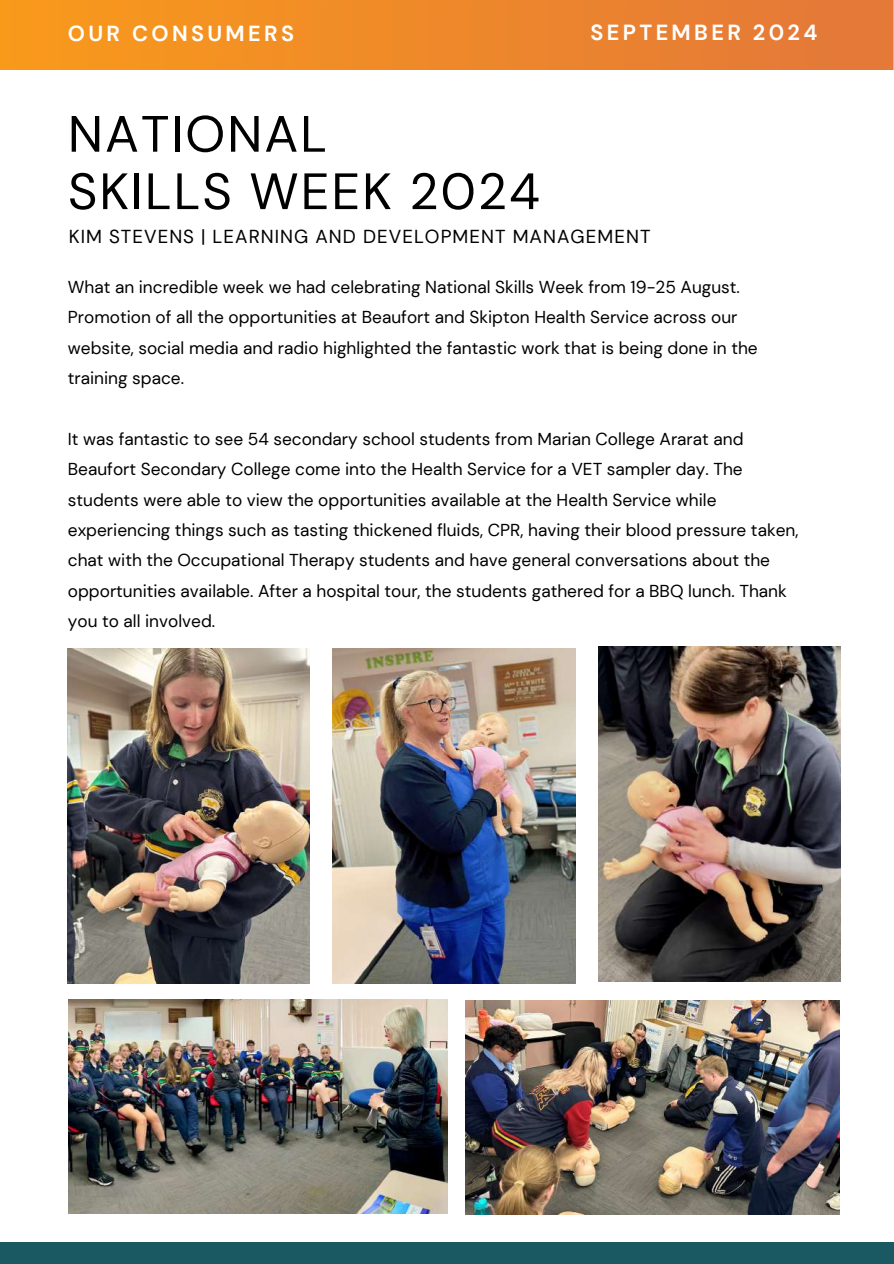
<style>
.page{position:relative;width:894px;height:1264px;background:#fff}
.page>*{position:absolute;margin:0;border:0;box-sizing:border-box;transform-origin:0 0}
.t1{font:51px/57.3px "DM Sans";letter-spacing:.04em;color:#000}
.t2{font:700 21.75px "DM Sans";letter-spacing:.155em;color:#fff}
.t3{font:18.75px "DM Sans";letter-spacing:.055em;color:#000}
.t4{font:17.25px/30.3px "DM Sans";color:#000}
</style>
<div class="page">
<div style="left:0;top:1242px;width:893px;height:21px;background:#1b5962"></div>
<svg style="left:0;top:0;width:893px;height:70px;fill:#ee882a"></svg>
<img style="left:68px;top:649px;width:242px;height:334px">
<img style="left:333px;top:649px;width:242px;height:334px">
<img style="left:69px;top:999px;width:378px;height:214px">
<img style="left:598px;top:647px;width:241px;height:334px">
<img style="left:465px;top:1000px;width:374px;height:214px">
<p class="t2" style="left:68px;top:19px;width:227px">OUR CONSUMERS</p>
<p class="t2" style="left:590px;top:18px;width:228px">SEPTEMBER 2024</p>
<h1 class="t1" style="left:68px;top:106px;width:473px">NATIONAL<br>SKILLS WEEK 2024</h1>
<p class="t3" style="left:69px;top:224px;width:583px">KIM STEVENS | LEARNING AND DEVELOPMENT MANAGEMENT</p>
<p class="t4" style="left:68px;top:272px;width:691px">What an incredible week we had celebrating National Skills Week from 19-25 August.<br>Promotion of all the opportunities at Beaufort and Skipton Health Service across our website, social media and radio highlighted the fantastic work that is being done in the training space.</p>
<p class="t4" style="left:68px;top:424px;width:731px">It was fantastic to see 54 secondary school students from Marian College Ararat and Beaufort Secondary College come into the Health Service for a VET sampler day. The students were able to view the opportunities available at the Health Service while experiencing things such as tasting thickened fluids, CPR, having their blood pressure taken, chat with the Occupational Therapy students and have general conversations about the opportunities available. After a hospital tour, the students gathered for a BBQ lunch. Thank you to all involved.</p>
</div>
